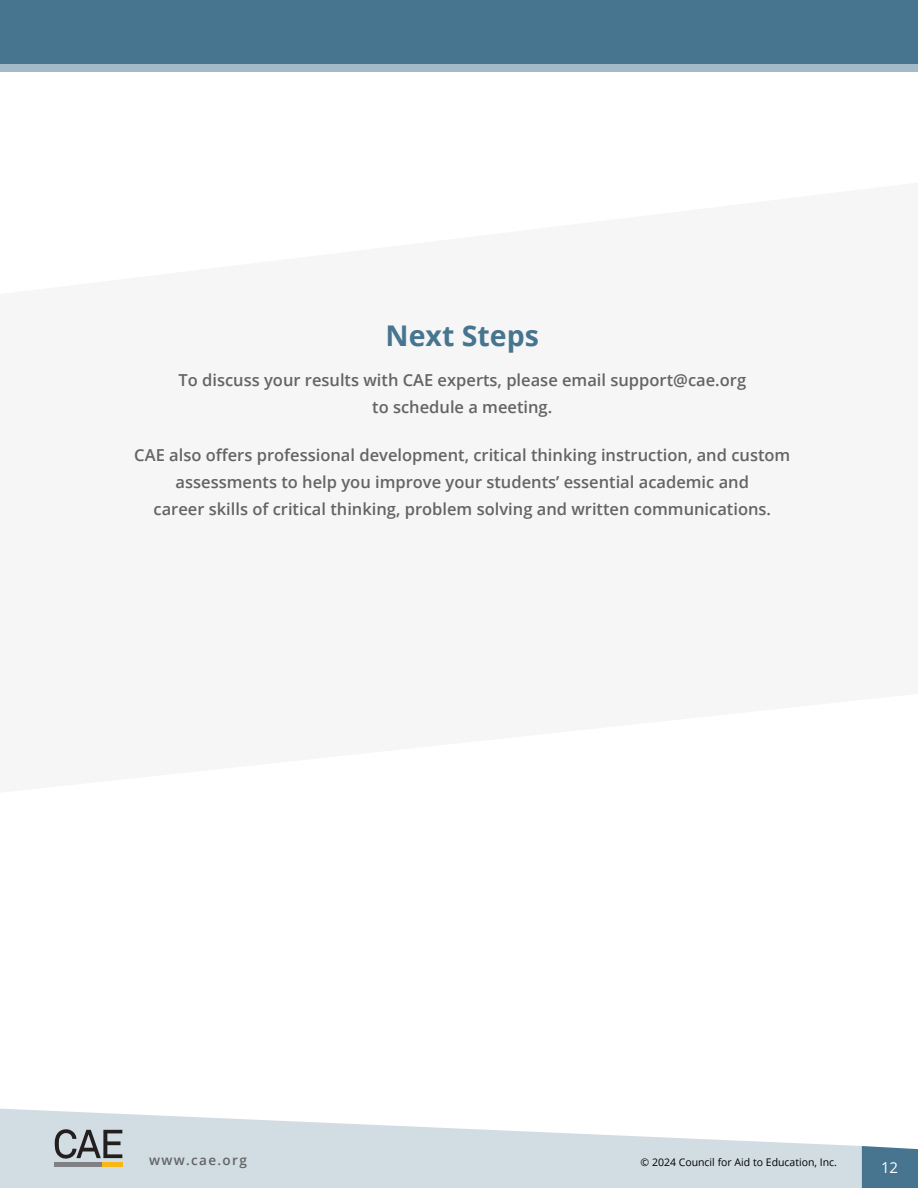
<style>
.page{position:relative;width:918px;height:1188px;background:#fff}
.page>*{position:absolute;margin:0;border:0;box-sizing:border-box;transform-origin:0 0}
.Big_header{font:700 28.5px "Open Sans";color:#47758f}
.Report_text{font:600 16.5px/27px "Open Sans";color:#636466;text-align:center}
.t1{font:15px "Open Sans";color:#fff}
.t2{font:600 13.5px "Open Sans";letter-spacing:.1em;color:#636466}
.t3{font:10.5px "Open Sans";color:#000}
</style>
<div class="page">
<svg style="left:0;top:1109px;width:862px;height:79px;fill:#d1dde3"></svg>
<svg style="left:55px;top:1128px;width:67px;height:34px;background:#969da1"></svg>
<hr style="left:102px;top:1162px;width:21px;height:4px;background:#f9b717">
<hr style="left:55px;top:1162px;width:47px;height:4px;background:#808184">
<div style="left:862px;top:1146px;width:56px;height:42px;background:#47758f"></div>
<div style="left:0;top:0;width:918px;height:65px;background:#47758f"></div>
<div style="left:0;top:64px;width:918px;height:7px;background:#a3bac7"></div>
<p class="Big_header" style="left:386px;top:315px;width:155px">Next Steps</p>
<p class="Report_text" style="left:178px;top:366px;width:569px">To discuss your results with CAE experts, please email support@cae.org to schedule a meeting.</p>
<p class="Report_text" style="left:134px;top:441px;width:658px">CAE also offers professional development, critical thinking instruction, and custom assessments to help you improve your students’ essential academic and<br>career skills of critical thinking, problem solving and written communications.</p>
<p class="t2" style="left:149px;top:1150px;width:99px">www.cae.org</p>
<p class="t3" style="left:641px;top:1155px;width:198px">© 2024 Council for Aid to Education, Inc.</p>
<p class="t1" style="left:881px;top:1157px;width:19px">12</p>
</div>
